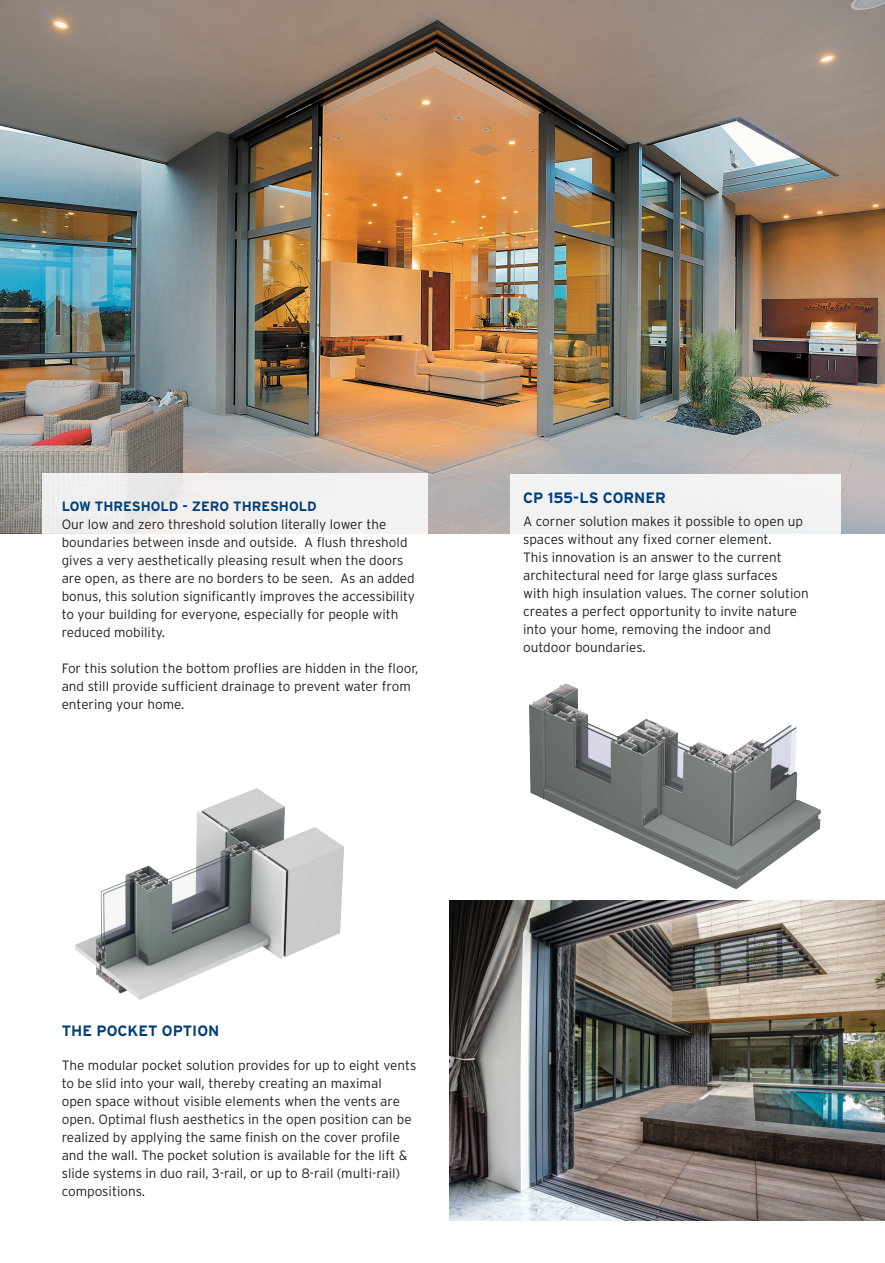
<style>
.page{position:relative;width:885px;height:1263px;background:#fff}
.page>*{position:absolute;margin:0;border:0;box-sizing:border-box;transform-origin:0 0}
.t1{font:700 15px "Interstate Rey";color:#003e7a}
.t2{font:300 13.5px/18px "Interstate Rey";color:#231f20}
.t3{font:700 13.5px "Interstate Rey";color:#003e7a}
</style>
<div class="page">
<img style="left:449px;top:900px;width:435px;height:320px">
<img style="left:0;top:0;width:884px;height:534px">
<div style="left:510px;top:474px;width:330px;height:203px;background:linear-gradient(to right,#fbfbfb,#fbfbfc)"></div>
<div style="left:43px;top:474px;width:384px;height:268px;background:linear-gradient(to bottom,#f5f4f3,#fff)"></div>
<img style="left:75px;top:788px;width:269px;height:212px">
<img style="left:529px;top:684px;width:292px;height:206px">
<p class="t3" style="left:62px;top:498px;width:256px">LOW THRESHOLD - ZERO THRESHOLD</p>
<p class="t2" style="left:62px;top:515px;width:355px">Our low and zero threshold solution literally lower the boundaries between insde and outside. A flush threshold gives a very aesthetically pleasing result when the doors are open, as there are no borders to be seen. As an added bonus, this solution significantly improves the accessibility to your building for everyone, especially for people with reduced mobility.</p>
<p class="t2" style="left:62px;top:659px;width:358px">For this solution the bottom proflies are hidden in the floor, and still provide sufficient drainage to prevent water from entering your home.</p>
<p class="t1" style="left:523px;top:488px;width:144px">CP 155-LS CORNER</p>
<p class="t2" style="left:523px;top:511px;width:287px">A corner solution makes it possible to open up spaces without any fixed corner element.<br>This innovation is an answer to the current architectural need for large glass surfaces<br>with high insulation values. The corner solution creates a perfect opportunity to invite nature into your home, removing the indoor and outdoor boundaries.</p>
<p class="t1" style="left:62px;top:1021px;width:159px">THE POCKET OPTION</p>
<p class="t2" style="left:62px;top:1056px;width:356px">The modular pocket solution provides for up to eight vents to be slid into your wall, thereby creating an maximal<br>open space without visible elements when the vents are open. Optimal flush aesthetics in the open position can be realized by applying the same finish on the cover profile and the wall. The pocket solution is available for the lift &amp; slide systems in duo rail, 3-rail, or up to 8-rail (multi-rail) compositions.</p>
</div>
